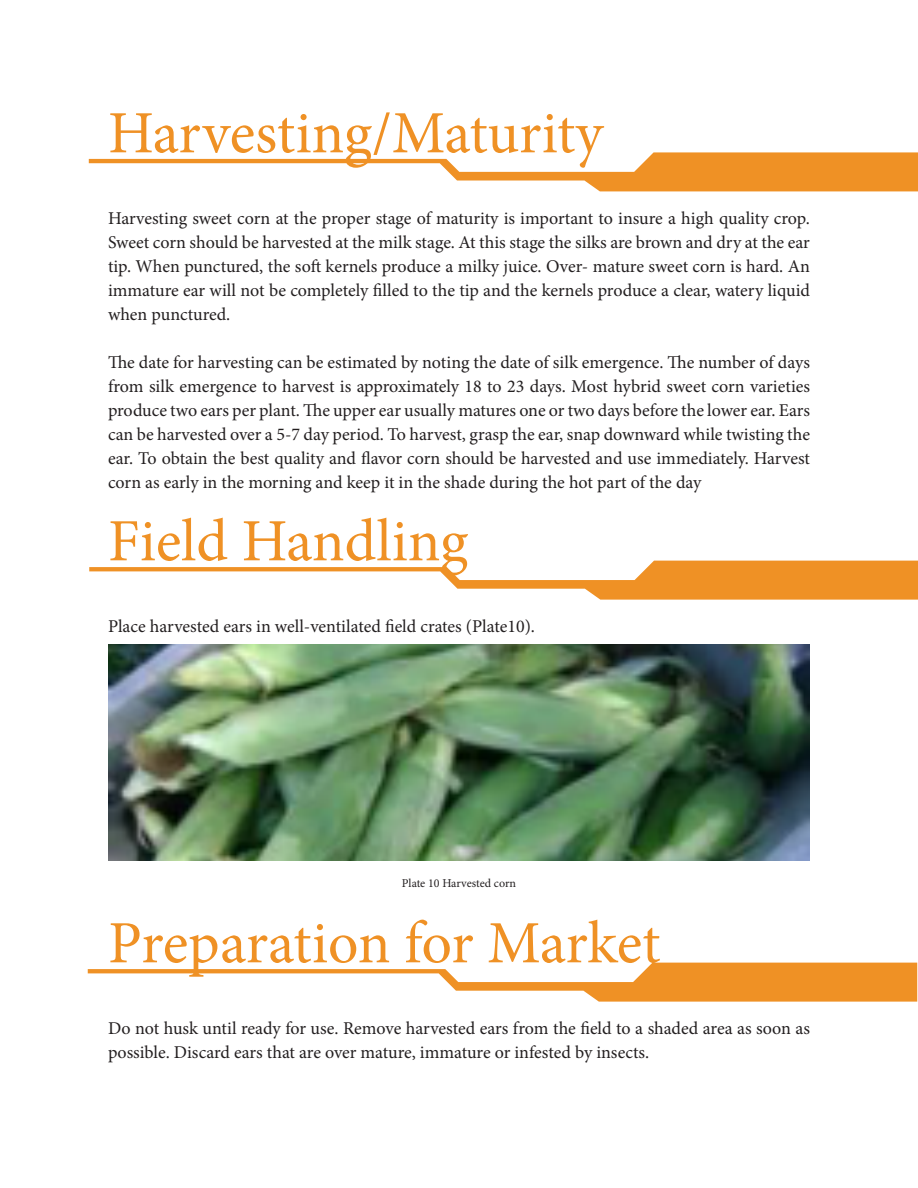
<style>
.page{position:relative;width:918px;height:1188px;background:#fff}
.page>*{position:absolute;margin:0;border:0;box-sizing:border-box;transform-origin:0 0}
.Heading{font:60px "Minion Pro";letter-spacing:-.005em;color:#ef9125}
.Paragraph_Style_1{font:18px/24px "Minion Pro";letter-spacing:-.005em;color:#231f20;text-align:justify}
.t1{font:12px "Minion Pro";letter-spacing:-.005em;color:#231f20}
</style>
<div class="page">
<svg style="left:89px;top:152px;width:829px;height:39px"></svg>
<svg style="left:89px;top:561px;width:829px;height:39px"></svg>
<img style="left:108px;top:645px;width:702px;height:216px">
<svg style="left:88px;top:963px;width:829px;height:39px"></svg>
<p class="Heading" style="left:108px;top:93px;width:496px">Harvesting/Maturity</p>
<p class="Paragraph_Style_1" style="left:108px;top:207px;width:704px">Harvesting sweet corn at the proper stage of maturity is important to insure a high quality crop.<br>Sweet corn should be harvested at the milk stage. At this stage the silks are brown and dry at the ear tip. When punctured, the soft kernels produce a milky juice. Over- mature sweet corn is hard. An immature ear will not be completely filled to the tip and the kernels produce a clear, watery liquid when punctured.</p>
<p class="Paragraph_Style_1" style="left:108px;top:351px;width:704px">The date for harvesting can be estimated by noting the date of silk emergence. The number of days from silk emergence to harvest is approximately 18 to 23 days. Most hybrid sweet corn varieties produce two ears per plant. The upper ear usually matures one or two days before the lower ear. Ears can be harvested over a 5-7 day period. To harvest, grasp the ear, snap downward while twisting the ear. To obtain the best quality and flavor corn should be harvested and use immediately. Harvest corn as early in the morning and keep it in the shade during the hot part of the day</p>
<p class="Heading" style="left:108px;top:501px;width:362px">Field Handling</p>
<p class="Paragraph_Style_1" style="left:108px;top:615px;width:429px">Place harvested ears in well-ventilated field crates (Plate10).</p>
<p class="t1" style="left:402px;top:875px;width:116px">Plate 10 Harvested corn</p>
<p class="Heading" style="left:108px;top:903px;width:554px">Preparation for Market</p>
<p class="Paragraph_Style_1" style="left:108px;top:1017px;width:704px">Do not husk until ready for use. Remove harvested ears from the field to a shaded area as soon as possible. Discard ears that are over mature, immature or infested by insects.</p>
</div>
